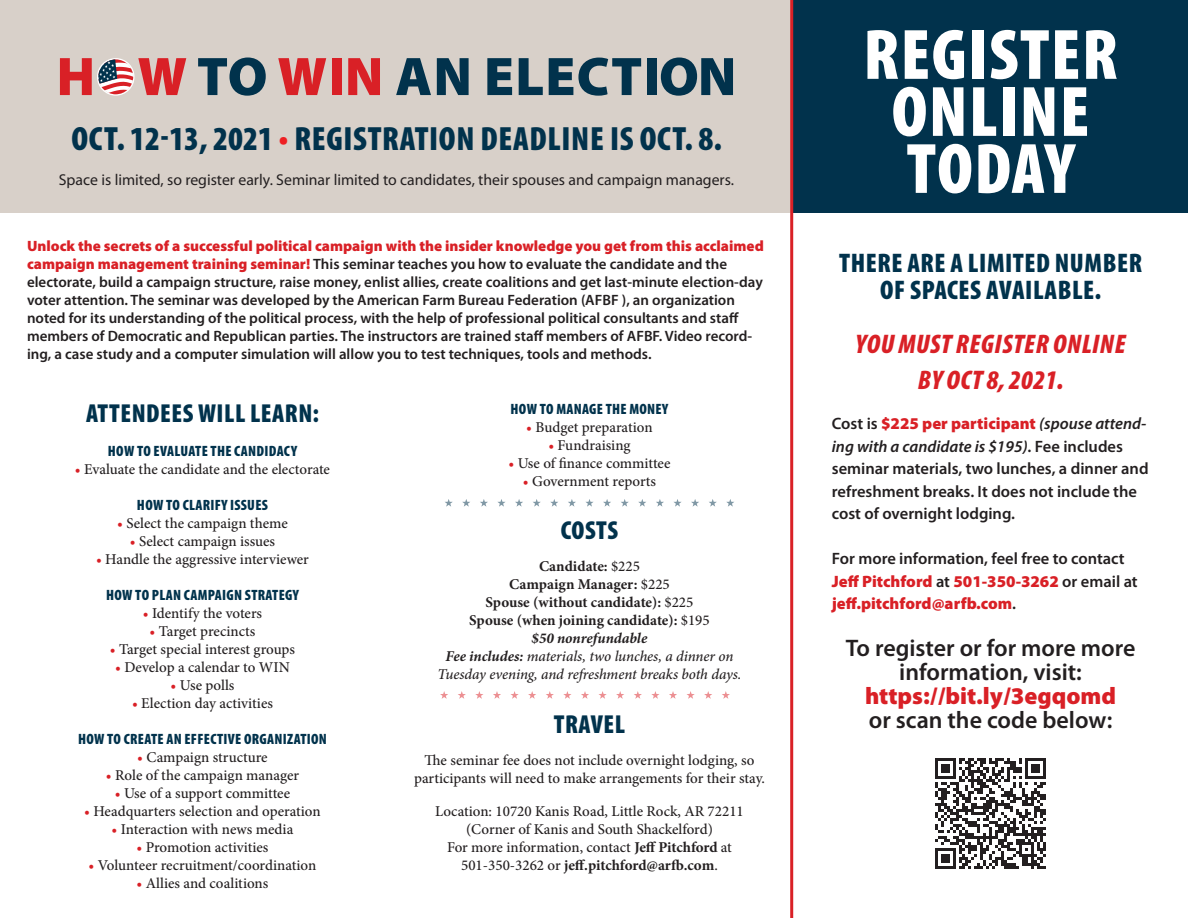
<style>
.page{position:relative;width:1188px;height:918px;background:#fff}
.page>*{position:absolute;margin:0;border:0;box-sizing:border-box;transform-origin:0 0}
.t1{font:900 condensed 72px/57px "Myriad Pro";letter-spacing:.02em;color:#fff;text-align:center}
.t2{font:900 54.75px "Myriad Pro";letter-spacing:.02em;color:#01324c}
.t3{font:900 condensed 33.75px "Myriad Pro";letter-spacing:.02em;color:#01324c}
.t4{font:900 condensed 27px/27px "Myriad Pro";letter-spacing:.02em;color:#01324c;text-align:center}
.t5{font:italic 900 condensed 27px/36px "Myriad Pro";letter-spacing:.02em;color:#d92026;text-align:center}
.t6{font:900 condensed 26.1px "Myriad Pro";letter-spacing:.02em;color:#01324c}
.t7{font:600 24px/24px "Myriad Pro";color:#231f20;text-align:center}
.t8{font:900 24px "Myriad Pro";color:#d92026}
.t9{font:600 16.5px/22.5px "Myriad Pro";color:#231f20}
.t10{font:15.75px "Myriad Pro";color:#231f20}
.t11{font:500 15px/18px "Minion Pro";color:#231f20;text-align:center}
.t12{font:600 15px/18px "Myriad Pro";color:#231f20}
.t13{font:700 15px/18px "Minion Pro";color:#231f20;text-align:center}
.t14{font:900 condensed 15px "Myriad Pro";letter-spacing:.02em;color:#01324c}
.s1{color:#d92026}
.s2{color:#ee1f23}
.s3{font-weight:900;color:#d92026}
.s4{font-weight:500}
.s5{font-style:italic}
.s6{font-weight:500;font-style:italic}
.s7{font-weight:700}
</style>
<div class="page">
<div style="left:0;top:0;width:792px;height:212px;background:#d8d0c9"></div>
<div style="left:792px;top:0;width:396px;height:212px;background:#01324c"></div>
<svg style="left:97px;top:58px;width:38px;height:38px"></svg>
<hr style="left:790px;top:0;width:3px;height:918px;background:#d92026">
<svg style="left:445px;top:499px;width:8px;height:8px"></svg>
<svg style="left:462px;top:499px;width:8px;height:8px"></svg>
<svg style="left:480px;top:499px;width:8px;height:8px"></svg>
<svg style="left:497px;top:499px;width:9px;height:8px"></svg>
<svg style="left:515px;top:499px;width:8px;height:8px"></svg>
<svg style="left:533px;top:499px;width:8px;height:8px"></svg>
<svg style="left:550px;top:499px;width:8px;height:8px"></svg>
<svg style="left:568px;top:499px;width:8px;height:8px"></svg>
<svg style="left:585px;top:499px;width:9px;height:8px"></svg>
<svg style="left:603px;top:499px;width:8px;height:8px"></svg>
<svg style="left:621px;top:499px;width:8px;height:8px"></svg>
<svg style="left:638px;top:499px;width:8px;height:8px"></svg>
<svg style="left:656px;top:499px;width:8px;height:8px"></svg>
<svg style="left:673px;top:499px;width:9px;height:8px"></svg>
<svg style="left:691px;top:499px;width:8px;height:8px"></svg>
<svg style="left:709px;top:499px;width:8px;height:8px"></svg>
<svg style="left:726px;top:499px;width:8px;height:8px"></svg>
<svg style="left:440px;top:691px;width:8px;height:8px"></svg>
<svg style="left:458px;top:691px;width:8px;height:8px"></svg>
<svg style="left:475px;top:691px;width:9px;height:8px"></svg>
<svg style="left:493px;top:691px;width:8px;height:8px"></svg>
<svg style="left:510px;top:691px;width:9px;height:8px"></svg>
<svg style="left:528px;top:691px;width:8px;height:8px"></svg>
<svg style="left:546px;top:691px;width:8px;height:8px"></svg>
<svg style="left:563px;top:691px;width:9px;height:8px"></svg>
<svg style="left:581px;top:691px;width:8px;height:8px"></svg>
<svg style="left:598px;top:691px;width:9px;height:8px"></svg>
<svg style="left:616px;top:691px;width:8px;height:8px"></svg>
<svg style="left:634px;top:691px;width:8px;height:8px"></svg>
<svg style="left:651px;top:691px;width:9px;height:8px"></svg>
<svg style="left:669px;top:691px;width:8px;height:8px"></svg>
<svg style="left:686px;top:691px;width:9px;height:8px"></svg>
<svg style="left:704px;top:691px;width:8px;height:8px"></svg>
<svg style="left:722px;top:691px;width:8px;height:8px"></svg>
<svg style="left:935px;top:758px;width:111px;height:111px"></svg>
<h2 class="t2" style="left:57px;top:40px;width:681px"><span class="s1">H W</span> TO <span class="s1">WIN</span> AN ELECTION</h2>
<h3 class="t3" style="left:72px;top:120px;width:652px">OCT. 12-13, 2021 <span class="s2">•</span> REGISTRATION DEADLINE IS OCT. 8.</h3>
<p class="t10" style="left:59px;top:170px;width:677px">Space is limited, so register early. Seminar limited to candidates, their spouses and campaign managers.</p>
<p class="t12" style="left:27px;top:236px;width:738px"><span class="s3">Unlock the secrets of a successful political campaign with the insider knowledge you get from this acclaimed campaign management training seminar!</span> This seminar teaches you how to evaluate the candidate and the electorate, build a campaign structure, raise money, enlist allies, create coalitions and get last-minute election-day voter attention. The seminar was developed by the American Farm Bureau Federation (AFBF ), an organization noted for its understanding of the political process, with the help of professional political consultants and staff members of Democratic and Republican parties. The instructors are trained staff members of AFBF. Video record&shy;ing, a case study and a computer simulation will allow you to test techniques, tools and methods.</p>
<h3 class="t6" style="left:86px;top:399px;width:235px">ATTENDEES WILL LEARN:</h3>
<p class="t14" style="left:108px;top:443px;width:191px">HOW TO EVALUATE THE CANDIDACY</p>
<p class="t11" style="left:75px;top:460px;width:257px"><span class="s1">•</span> Evaluate the candidate and the electorate</p>
<p class="t14" style="left:137px;top:497px;width:133px">HOW TO CLARIFY ISSUES</p>
<p class="t11" style="left:117px;top:514px;width:172px"><span class="s1">•</span> Select the campaign theme</p>
<p class="t11" style="left:130px;top:532px;width:147px"><span class="s1">•</span> Select campaign issues</p>
<p class="t11" style="left:96px;top:550px;width:214px"><span class="s1">•</span> Handle the aggressive interviewer</p>
<p class="t14" style="left:106px;top:587px;width:194px">HOW TO PLAN CAMPAIGN STRATEGY</p>
<p class="t11" style="left:143px;top:604px;width:121px"><span class="s1">•</span> Identify the voters</p>
<p class="t11" style="left:150px;top:622px;width:107px"><span class="s1">•</span> Target precincts</p>
<p class="t11" style="left:110px;top:640px;width:187px"><span class="s1">•</span> Target special interest groups</p>
<p class="t11" style="left:115px;top:658px;width:176px"><span class="s1">•</span> Develop a calendar to WIN</p>
<p class="t11" style="left:171px;top:676px;width:65px"><span class="s1">•</span> Use polls</p>
<p class="t11" style="left:132px;top:694px;width:142px"><span class="s1">•</span> Election day activities</p>
<p class="t14" style="left:78px;top:731px;width:250px">HOW TO CREATE AN EFFECTIVE ORGANIZATION</p>
<p class="t11" style="left:137px;top:748px;width:132px"><span class="s1">•</span> Campaign structure</p>
<p class="t11" style="left:106px;top:766px;width:195px"><span class="s1">•</span> Role of the campaign manager</p>
<p class="t11" style="left:115px;top:784px;width:177px"><span class="s1">•</span> Use of a support committee</p>
<p class="t11" style="left:84px;top:802px;width:238px"><span class="s1">•</span> Headquarters selection and operation</p>
<p class="t11" style="left:112px;top:820px;width:183px"><span class="s1">•</span> Interaction with news media</p>
<p class="t11" style="left:136px;top:838px;width:133px"><span class="s1">•</span> Promotion activities</p>
<p class="t11" style="left:89px;top:856px;width:229px"><span class="s1">•</span> Volunteer recruitment/coordination</p>
<p class="t11" style="left:137px;top:874px;width:133px"><span class="s1">•</span> Allies and coalitions</p>
<p class="t14" style="left:511px;top:400px;width:159px">HOW TO MANAGE THE MONEY</p>
<p class="t11" style="left:526px;top:418px;width:128px"><span class="s1">•</span> Budget preparation</p>
<p class="t11" style="left:548px;top:436px;width:84px"><span class="s1">•</span> Fundraising</p>
<p class="t11" style="left:508px;top:454px;width:164px"><span class="s1">•</span> Use of finance committee</p>
<p class="t11" style="left:523px;top:472px;width:135px"><span class="s1">•</span> Government reports</p>
<h3 class="t6" style="left:561px;top:516px;width:59px">COSTS</h3>
<p class="t13" style="left:437px;top:557px;width:306px">Candidate: <span class="s4">$225<br></span>Campaign Manager: <span class="s4">$225<br></span>Spouse (without candidate): <span class="s4">$225<br></span>Spouse (when joining candidate): <span class="s4">$195<br></span><span class="s5">$50 nonrefundable<br>Fee includes:</span> <span class="s6">materials, two lunches, a dinner on Tuesday evening, and refreshment breaks both days.</span></p>
<h3 class="t6" style="left:554px;top:709px;width:73px">TRAVEL</h3>
<p class="t11" style="left:414px;top:751px;width:352px">The seminar fee does not include overnight lodging, so participants will need to make arrangements for their stay.</p>
<p class="t11" style="left:435px;top:802px;width:310px">Location: 10720 Kanis Road, Little Rock, AR 72211 (Corner of Kanis and South Shackelford)<br>For more information, contact <span class="s7">Jeff Pitchford</span> at 501-350-3262 or <span class="s7">jeff.pitchford@arfb.com</span>.</p>
<h1 class="t1" style="left:863px;top:27px;width:256px">REGISTER<br>ONLINE<br>TODAY</h1>
<h3 class="t4" style="left:839px;top:250px;width:305px">THERE ARE A LIMITED NUMBER<br>OF SPACES AVAILABLE.</h3>
<h3 class="t5" style="left:856px;top:325px;width:271px">YOU MUST REGISTER ONLINE<br>BY OCT 8, 2021.</h3>
<p class="t9" style="left:832px;top:412px;width:318px">Cost is <span class="s3">$225 per participant</span> <span class="s5">(spouse attend&shy;ing with a candidate is $195)</span>. Fee includes seminar materials, two lunches, a dinner and refreshment breaks. It does not include the cost of overnight lodging.</p>
<p class="t9" style="left:832px;top:547px;width:307px">For more information, feel free to contact<br><span class="s3">Jeff Pitchford</span> at <span class="s3">501-350-3262</span> or email at <span class="s3">jeff.pitchford@arfb.com</span>.</p>
<h3 class="t7" style="left:846px;top:635px;width:291px">To register or for more more information, visit:</h3>
<h3 class="t8" style="left:865px;top:680px;width:253px">https://bit.ly/3egqomd</h3>
<h3 class="t7" style="left:869px;top:707px;width:245px">or scan the code below:</h3>
</div>
